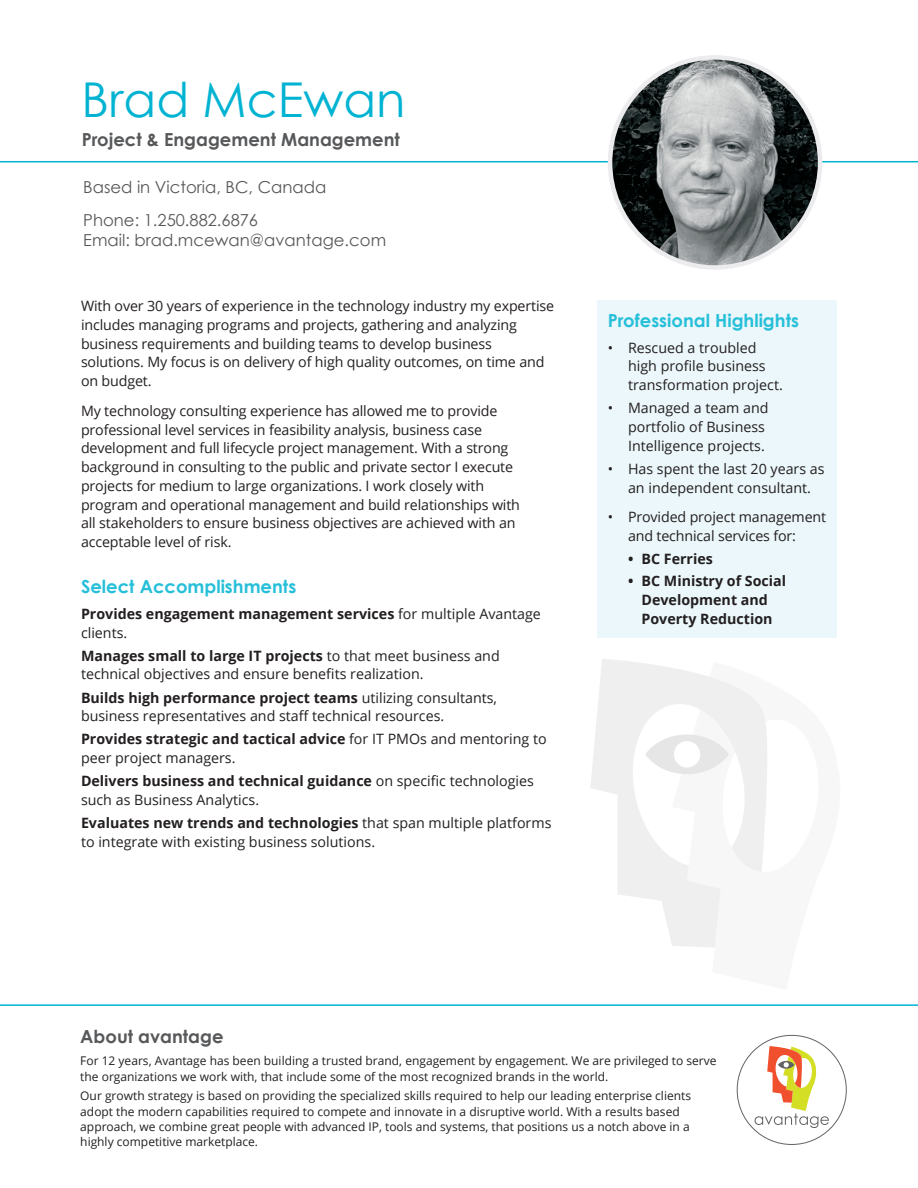
<style>
.page{position:relative;width:918px;height:1188px;background:#fff}
.page>*{position:absolute;margin:0;border:0;box-sizing:border-box;transform-origin:0 0}
.t1{font:48px "Century Gothic";color:#00b3d2}
.t2{font:700 18px "Century Gothic";color:#26bfd9}
.t3{font:700 18px "Century Gothic";color:#57585a}
.t4{font:16.5px/33.3px "Century Gothic";color:#57585a}
.t5{font:14.25px/18.8px "Open Sans";letter-spacing:-.01em;color:#231f20}
.t6{font:700 14.25px/18.8px "Open Sans";color:#231f20}
.t7{font:12px/15.3px "Open Sans";color:#231f20}
.s1{font-weight:400}
.s2{font-weight:700}
</style>
<div class="page">
<svg style="left:591px;top:659px;width:176px;height:288px"></svg>
<div style="left:597px;top:300px;width:240px;height:337px;background:#ebf7fa"></div>
<hr style="left:0;top:161px;width:918px;height:1px;background:#00b3d2">
<hr style="left:0;top:1004px;width:918px;height:2px;background:#00b3d2">
<img style="left:612px;top:60px;width:208px;height:205px">
<svg style="left:755px;top:1046px;width:74px;height:82px"></svg>
<h1 class="t1" style="left:82px;top:70px;width:325px">Brad McEwan</h1>
<p class="t3" style="left:82px;top:128px;width:320px">Project &amp; Engagement Management</p>
<p class="t4" style="left:83px;top:170px;width:245px">Based in Victoria, BC, Canada<br>Phone: 1.250.882.6876</p>
<p class="t4" style="left:83px;top:223px;width:304px">Email: brad.mcewan@avantage.com</p>
<p class="t5" style="left:81px;top:296px;width:475px">With over 30 years of experience in the technology industry my expertise includes managing programs and projects, gathering and analyzing business requirements and building teams to develop business solutions. My focus is on delivery of high quality outcomes, on time and on budget.</p>
<p class="t5" style="left:81px;top:401px;width:441px">My technology consulting experience has allowed me to provide professional level services in feasibility analysis, business case development and full lifecycle project management. With a strong background in consulting to the public and private sector I execute projects for medium to large organizations. I work closely with program and operational management and build relationships with all stakeholders to ensure business objectives are achieved with an acceptable level of risk.</p>
<p class="t2" style="left:81px;top:576px;width:217px">Select Accomplishments</p>
<p class="t6" style="left:81px;top:604px;width:461px">Provides engagement management services <span class="s1">for multiple Avantage clients.</span></p>
<p class="t5" style="left:81px;top:646px;width:420px"><span class="s2">Manages small to large IT projects</span> to that meet business and technical objectives and ensure benefits realization.</p>
<p class="t5" style="left:81px;top:688px;width:418px"><span class="s2">Builds high performance project teams</span> utilizing consultants, business representatives and staff technical resources.</p>
<p class="t5" style="left:81px;top:729px;width:467px"><span class="s2">Provides strategic and tactical advice</span> for IT PMOs and mentoring to peer project managers.</p>
<p class="t5" style="left:81px;top:771px;width:455px"><span class="s2">Delivers business and technical guidance</span> on specific technologies such as Business Analytics.</p>
<p class="t5" style="left:81px;top:813px;width:472px"><span class="s2">Evaluates new trends and technologies</span> that span multiple platforms to integrate with existing business solutions.</p>
<p class="t2" style="left:608px;top:309px;width:193px">Professional Highlights</p>
<p class="t5" style="left:628px;top:338px;width:156px;text-indent:-20px">• Rescued a troubled high profile business transformation project.</p>
<p class="t5" style="left:628px;top:398px;width:142px;text-indent:-20px">• Managed a team and portfolio of Business<br>Intelligence projects.</p>
<p class="t5" style="left:608px;top:459px;width:218px;text-align:center">• Has spent the last 20 years as an independent consultant.</p>
<p class="t5" style="left:628px;top:508px;width:200px;text-indent:-20px">• Provided project management and technical services for:</p>
<p class="t6" style="left:628px;top:549px;width:86px">• BC Ferries</p>
<p class="t6" style="left:628px;top:571px;width:160px;text-align:center">• BC Ministry of Social<br>Development and<br>Poverty Reduction</p>
<p class="t3" style="left:80px;top:1026px;width:145px">About avantage</p>
<p class="t7" style="left:80px;top:1053px;width:638px">For 12 years, Avantage has been building a trusted brand, engagement by engagement. We are privileged to serve the organizations we work with, that include some of the most recognized brands in the world.</p>
<p class="t7" style="left:80px;top:1088px;width:612px">Our growth strategy is based on providing the specialized skills required to help our leading enterprise clients adopt the modern capabilities required to compete and innovate in a disruptive world. With a results based approach, we combine great people with advanced IP, tools and systems, that positions us a notch above in a highly competitive marketplace.</p>
</div>
